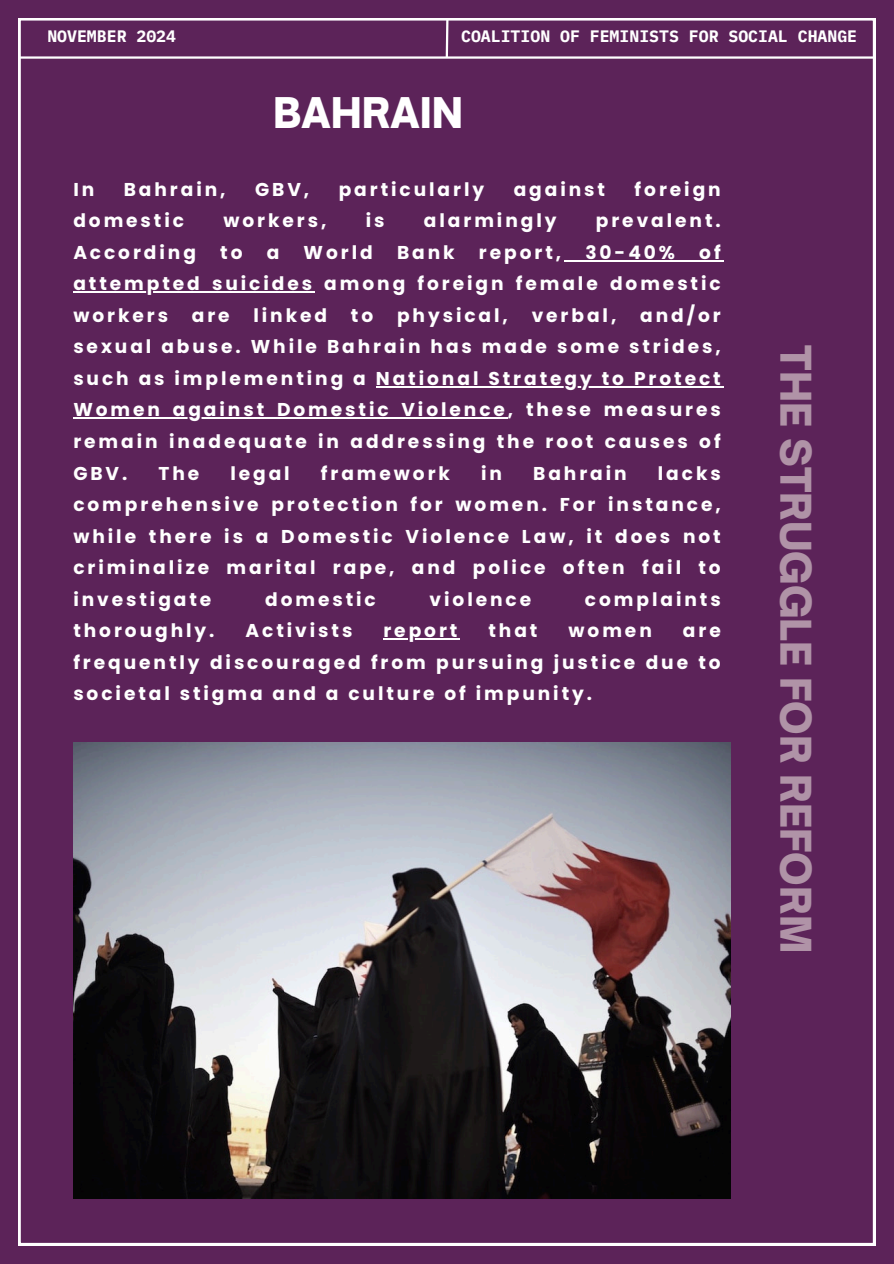
<style>
.page{position:relative;width:894px;height:1264px;background:#fff}
.page>*{position:absolute;margin:0;border:0;box-sizing:border-box;transform-origin:0 0}
.t1{font:900 40.5px "Open Sauce One";color:#b093a7}
.t2{font:900 40.5px "Open Sauce One";color:#fff}
.t3{font:700 18.6px/31.5px "Poppins";letter-spacing:.16em;color:#fff;text-align:justify}
.t4{font:700 16.5px "IBM Plex Mono";color:#fff}
</style>
<div class="page">
<div style="left:0;top:0;width:893px;height:1263px;background:#5c2359"></div>
<div style="left:19px;top:18px;width:855px;height:1227px;background:#5c2359"></div>
<svg style="left:444px;top:16px;width:5px;height:44px"></svg>
<hr style="left:20px;top:56px;width:854px;height:3px;background:#fff">
<img style="left:73px;top:743px;width:657px;height:455px">
<hr style="left:564px;top:260px;width:159px;height:1px;background:#fff">
<hr style="left:73px;top:291px;width:242px;height:2px;background:#fff">
<hr style="left:376px;top:386px;width:347px;height:1px;background:#fff">
<hr style="left:73px;top:417px;width:435px;height:2px;background:#fff">
<hr style="left:383px;top:638px;width:77px;height:1px;background:#fff">
<p class="t4" style="left:47px;top:26px;width:130px">NOVEMBER 2024</p>
<p class="t4" style="left:461px;top:26px;width:397px">COALITION OF FEMINISTS FOR SOCIAL CHANGE</p>
<p class="t2" style="left:273px;top:88px;width:192px">BAHRAIN</p>
<p class="t3" style="left:73px;top:174px;width:22px">In</p>
<p class="t3" style="left:124px;top:174px;width:103px">Bahrain,</p>
<p class="t3" style="left:255px;top:174px;width:56px">GBV,</p>
<p class="t3" style="left:338px;top:174px;width:147px">particularly</p>
<p class="t3" style="left:513px;top:174px;width:93px">against</p>
<p class="t3" style="left:634px;top:174px;width:88px">foreign</p>
<p class="t3" style="left:73px;top:205px;width:112px">domestic</p>
<p class="t3" style="left:223px;top:205px;width:104px">workers,</p>
<p class="t3" style="left:365px;top:205px;width:20px">is</p>
<p class="t3" style="left:424px;top:205px;width:134px">alarmingly</p>
<p class="t3" style="left:595px;top:205px;width:126px">prevalent.</p>
<p class="t3" style="left:73px;top:237px;width:124px">According</p>
<p class="t3" style="left:220px;top:237px;width:24px">to</p>
<p class="t3" style="left:267px;top:237px;width:14px">a</p>
<p class="t3" style="left:303px;top:237px;width:71px">World</p>
<p class="t3" style="left:397px;top:237px;width:59px">Bank</p>
<p class="t3" style="left:479px;top:237px;width:84px">report,</p>
<p class="t3" style="left:585px;top:237px;width:91px">30-40%</p>
<p class="t3" style="left:699px;top:237px;width:23px">of</p>
<p class="t3" style="left:73px;top:268px;width:648px">attempted suicides among foreign female domestic workers</p>
<p class="t3" style="left:73px;top:300px;width:648px;text-indent:566px">and/or sexual abuse. While Bahrain has made some strides, such as implementing a</p>
<p class="t3" style="left:192px;top:300px;width:39px">are</p>
<p class="t3" style="left:253px;top:300px;width:75px">linked</p>
<p class="t3" style="left:351px;top:300px;width:24px">to</p>
<p class="t3" style="left:397px;top:300px;width:112px">physical,</p>
<p class="t3" style="left:531px;top:300px;width:86px">verbal,</p>
<h1 class="t3" style="left:376px;top:363px;width:346px">National Strategy to Protect</h1>
<h2 class="t3" style="left:73px;top:394px;width:648px">Women against Domestic Violence, these measures remain inadequate in addressing the root causes of GBV.</h2>
<h2 class="t3" style="left:158px;top:457px;width:42px">The</h2>
<h2 class="t3" style="left:230px;top:457px;width:61px">legal</h2>
<h2 class="t3" style="left:321px;top:457px;width:131px">framework</h2>
<h2 class="t3" style="left:481px;top:457px;width:22px">in</h2>
<h2 class="t3" style="left:533px;top:457px;width:95px">Bahrain</h2>
<h2 class="t3" style="left:73px;top:457px;width:648px;text-indent:584px">lacks comprehensive protection for women. For instance, while there is a Domestic Violence Law, it does not criminalize marital rape, and police often fail to investigate</h2>
<h2 class="t3" style="left:265px;top:583px;width:112px">domestic</h2>
<h2 class="t3" style="left:429px;top:583px;width:103px">violence</h2>
<h2 class="t3" style="left:584px;top:583px;width:137px">complaints</h2>
<h2 class="t3" style="left:73px;top:615px;width:143px">thoroughly.</h2>
<h2 class="t3" style="left:245px;top:615px;width:108px">Activists</h2>
<p class="t3" style="left:383px;top:615px;width:75px">report</p>
<p class="t3" style="left:488px;top:615px;width:50px">that</p>
<p class="t3" style="left:568px;top:615px;width:85px">women</p>
<p class="t3" style="left:73px;top:615px;width:648px;text-indent:609px">are frequently discouraged from pursuing justice due to societal stigma and a culture of impunity.</p>
<h1 class="t1" style="left:820px;top:345px;width:609px;rotate:90deg">THE STRUGGLE FOR REFORM</h1>
</div>
